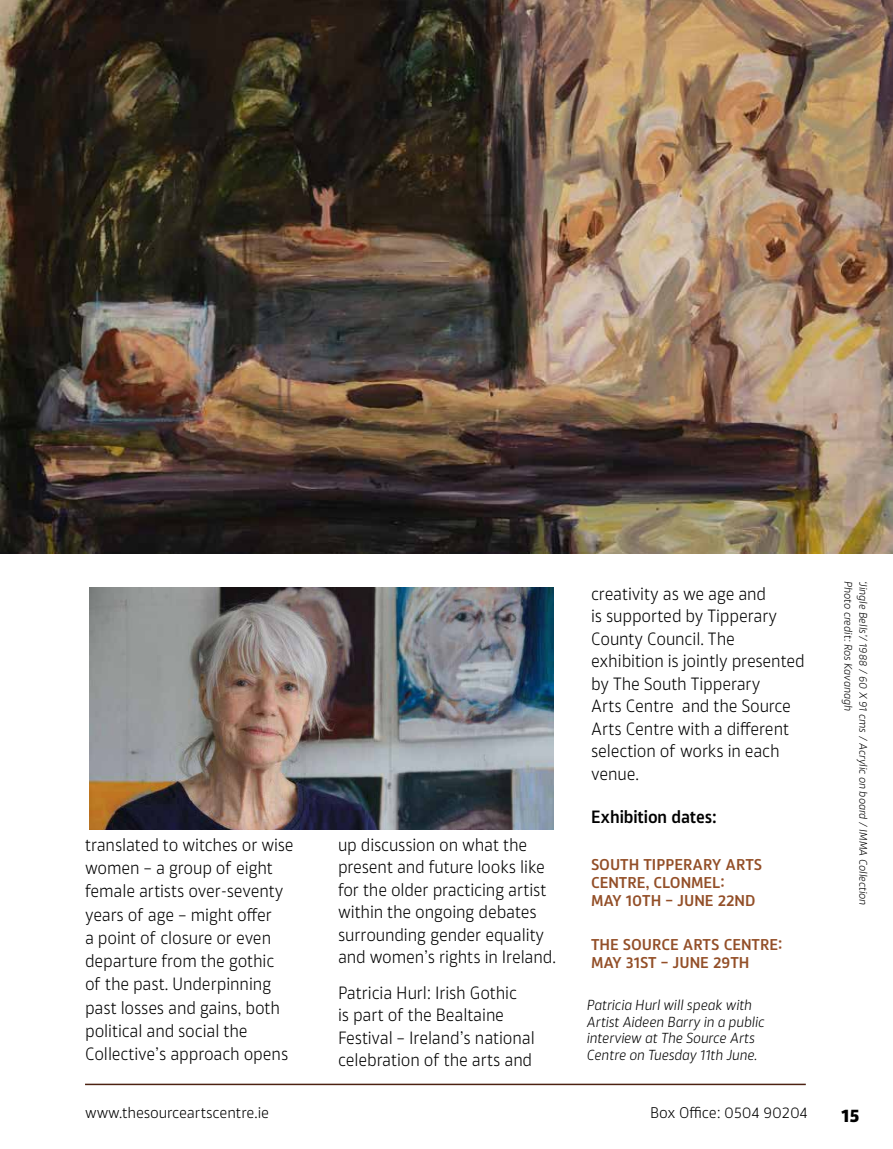
<style>
.page{position:relative;width:893px;height:1149px;background:#fff}
.page>*{position:absolute;margin:0;border:0;box-sizing:border-box;transform-origin:0 0}
.t1{font:700 21px "Akwe Pro";color:#000}
.t2{font:300 16.95px/22.5px "Akwe Pro";letter-spacing:-.01em;color:#000;scale:.96 1}
.t3{font:600 16.95px "Akwe Pro";letter-spacing:-.01em;color:#000;scale:.96 1}
.t4{font:600 15px/18px "Akwe Pro";color:#934f28}
.t5{font:300 14.7px "Akwe Pro";letter-spacing:-.01em;color:#000}
.t6{font:italic 300 13.95px/16.5px "Akwe Pro";letter-spacing:-.01em;color:#000;scale:.96 1}
.t7{font:italic 300 10.5px "Akwe Pro";letter-spacing:-.01em;color:#000}
</style>
<div class="page">
<hr style="left:0;top:0;width:1px;height:1148px;background:#c8c1ae">
<hr style="left:85px;top:1083px;width:721px;height:1px;background:#4c2212">
<img style="left:89px;top:587px;width:464px;height:242px">
<img style="left:0;top:0;width:893px;height:553px">
<p class="t2" style="left:85px;top:831px;width:219px;line-height:23.2px">translated to witches or wise women – a group of eight female artists over-seventy years of age – might offer<br>a point of closure or even departure from the gothic of the past. Underpinning past losses and gains, both political and social the<br>Collective’s approach opens</p>
<p class="t2" style="left:338px;top:832px;width:229px">up discussion on what the present and future looks like for the older practicing artist within the ongoing debates surrounding gender equality and women’s rights in Ireland.</p>
<p class="t2" style="left:338px;top:979px;width:207px">Patricia Hurl: Irish Gothic<br>is part of the Bealtaine<br>Festival – Ireland’s national celebration of the arts and</p>
<p class="t2" style="left:591px;top:581px;width:224px">creativity as we age and<br>is supported by Tipperary<br>County Council. The exhibition is jointly presented by The South Tipperary<br>Arts Centre and the Source<br>Arts Centre with a different selection of works in each venue.</p>
<p class="t3" style="left:591px;top:802px;width:132px">Exhibition dates:</p>
<p class="t4" style="left:591px;top:854px;width:173px">SOUTH TIPPERARY ARTS<br>CENTRE, CLONMEL:<br>MAY 10TH – JUNE 22ND</p>
<p class="t4" style="left:591px;top:934px;width:193px">THE SOURCE ARTS CENTRE:<br>MAY 31ST – JUNE 29TH</p>
<p class="t6" style="left:587px;top:995px;width:187px">Patricia Hurl will speak with<br>Artist Aideen Barry in a public interview at The Source Arts<br>Centre on Tuesday 11th June.</p>
<p class="t7" style="left:856px;top:580px;width:132px;rotate:90deg">Photo credit: Ros Kavanagh</p>
<p class="t7" style="left:871px;top:580px;width:325px;rotate:90deg">‘Jingle Bells’/ 1988 / 60 X 91 cms / Acrylic on board / IMMA Collection</p>
<p class="t5" style="left:85px;top:1101px;width:185px">www.thesourceartscentre.ie</p>
<p class="t5" style="left:650px;top:1101px;width:159px">Box Office: 0504 90204</p>
<p class="t1" style="left:841px;top:1097px;width:20px">15</p>
</div>
